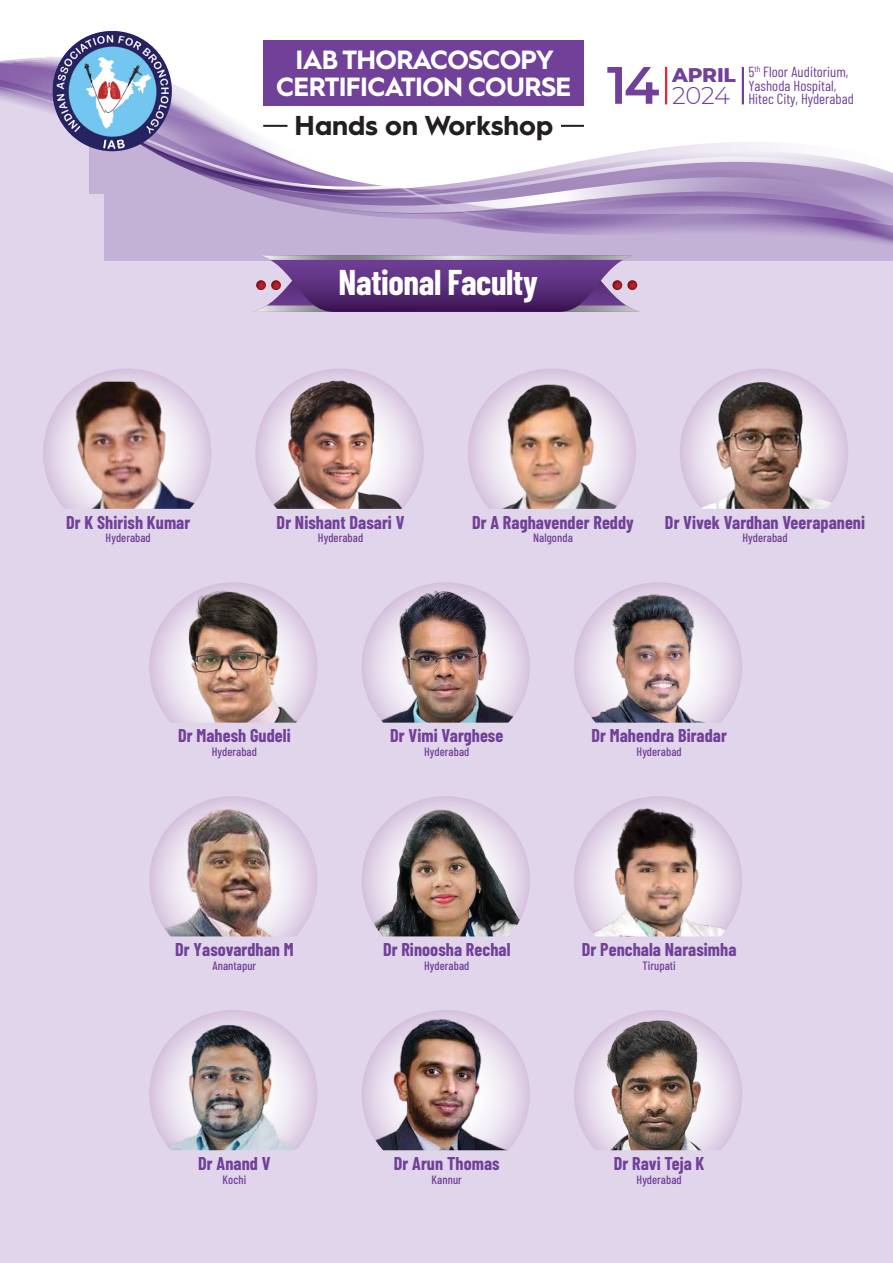
<style>
.page{position:relative;width:893px;height:1263px;background:#fff}
.page>*{position:absolute;margin:0;border:0;box-sizing:border-box;transform-origin:0 0}
.t1{font:700 34.95px "Barlow Condensed";letter-spacing:-.01em;color:#fff}
.t2{font:700 27.3px "Hurme Geometric Sans 1";color:#231f20}
.t3{font:700 26.4px/27.5px "Hurme Geometric Sans 1";letter-spacing:-.025em;color:#fff}
.t4{font:300 24.3px "Montserrat";color:#714099}
.t5{font:800 20.1px "Montserrat";letter-spacing:-.01em;color:#714099}
.t6{font:700 18px "Barlow Condensed";letter-spacing:.005em;color:#714099}
.t7{font:14.7px/13.5px "Barlow Condensed";color:#714099}
.t8{font:500 12px "Barlow Condensed";letter-spacing:.005em;color:#714099}
.s1{font-family:"Montserrat";font-weight:600;font-size:52.5px;color:#714099}
</style>
<div class="page">
<div style="left:0;top:80px;width:893px;height:1183px;background:#e0d5ea"></div>
<div style="left:640px;top:260px;width:253px;height:20px;background:#e0d5ea"></div>
<svg style="left:105px;top:220px;width:788px;height:40px;background:#bda8d0"></svg>
<svg style="left:572px;top:120px;width:321px;height:100px;background:#ad96c4"></svg>
<svg style="left:572px;top:86px;width:297px;height:104px"></svg>
<svg style="left:0;top:57px;width:572px;height:175px"></svg>
<img style="left:52px;top:31px;width:120px;height:120px">
<svg style="left:253px;top:255px;width:387px;height:57px;background:#734e8c"></svg>
<hr style="left:561px;top:125px;width:23px;height:2px;background:#231f20">
<hr style="left:263px;top:125px;width:25px;height:2px;background:#231f20">
<div style="left:263px;top:40px;width:321px;height:65px;background:#714099"></div>
<hr style="left:665px;top:67px;width:2px;height:37px;background:#eb2127">
<hr style="left:742px;top:67px;width:2px;height:37px;background:#714099">
<img style="left:362px;top:796px;width:168px;height:168px;border-radius:84px">
<div style="left:361px;top:936px;width:171px;height:42px;background:#e0d5ea;border-radius:4px"></div>
<img style="left:149px;top:796px;width:165px;height:142px">
<div style="left:149px;top:936px;width:171px;height:42px;background:#e0d5ea;border-radius:4px"></div>
<svg style="left:43px;top:368px;width:168px;height:169px"></svg>
<img style="left:47px;top:382px;width:164px;height:127px">
<div style="left:43px;top:509px;width:170px;height:41px;background:#e0d5ea;border-radius:4px"></div>
<img style="left:574px;top:582px;width:168px;height:169px;border-radius:84px">
<div style="left:573px;top:723px;width:171px;height:41px;background:#e0d5ea;border-radius:4px"></div>
<img style="left:362px;top:586px;width:168px;height:138px">
<div style="left:361px;top:723px;width:171px;height:41px;background:#e0d5ea;border-radius:4px"></div>
<img style="left:574px;top:796px;width:168px;height:168px;border-radius:84px">
<div style="left:573px;top:936px;width:171px;height:42px;background:#e0d5ea;border-radius:4px"></div>
<img style="left:362px;top:1010px;width:162px;height:141px">
<div style="left:361px;top:1150px;width:171px;height:42px;background:#e0d5ea;border-radius:4px"></div>
<div style="left:149px;top:1010px;width:168px;height:168px;background:#dbc9e1;border-radius:84px"></div>
<img style="left:149px;top:1022px;width:157px;height:130px">
<div style="left:149px;top:1150px;width:171px;height:42px;background:#e0d5ea;border-radius:4px"></div>
<img style="left:255px;top:368px;width:169px;height:169px;border-radius:84px">
<div style="left:255px;top:509px;width:171px;height:41px;background:#e0d5ea;border-radius:4px"></div>
<div style="left:680px;top:368px;width:168px;height:169px;background:#d9c8e0;border-radius:84px"></div>
<img style="left:680px;top:379px;width:168px;height:131px">
<div style="left:679px;top:509px;width:171px;height:41px;background:#e0d5ea;border-radius:4px"></div>
<div style="left:468px;top:368px;width:168px;height:169px;background:#d9c6e0;border-radius:84px"></div>
<img style="left:468px;top:377px;width:161px;height:133px">
<div style="left:467px;top:509px;width:171px;height:41px;background:#e0d5ea;border-radius:4px"></div>
<img style="left:149px;top:582px;width:168px;height:169px;border-radius:84px">
<div style="left:149px;top:723px;width:171px;height:41px;background:#e0d5ea;border-radius:4px"></div>
<img style="left:574px;top:1013px;width:168px;height:138px">
<div style="left:573px;top:1150px;width:171px;height:42px;background:#e0d5ea;border-radius:4px"></div>
<p class="t6" style="left:66px;top:509px;width:126px">Dr K Shirish Kumar</p>
<p class="t8" style="left:106px;top:529px;width:47px">Hyderabad</p>
<h3 class="t3" style="left:276px;top:44px;width:385px;text-indent:19px">IAB THORACOSCOPY<br>CERTIFICATION COURSE <span class="s1">14</span></h3>
<h2 class="t2" style="left:295px;top:106px;width:260px">Hands on Workshop</h2>
<p class="t5" style="left:672px;top:60px;width:65px">APRIL</p>
<h3 class="t4" style="left:672px;top:79px;width:59px">2024</h3>
<p class="t7" style="left:748px;top:65px;width:107px">5<sup>th</sup> Floor Auditorium,<br>Yashoda Hospital,<br>Hitec City, Hyderabad</p>
<h1 class="t1" style="left:338px;top:258px;width:201px">National Faculty</h1>
<p class="t6" style="left:277px;top:509px;width:129px">Dr Nishant Dasari V</p>
<p class="t8" style="left:318px;top:529px;width:47px">Hyderabad</p>
<p class="t6" style="left:472px;top:509px;width:163px">Dr A Raghavender Reddy</p>
<p class="t8" style="left:533px;top:529px;width:41px">Nalgonda</p>
<p class="t6" style="left:665px;top:509px;width:202px">Dr Vivek Vardhan Veerapaneni</p>
<p class="t8" style="left:742px;top:529px;width:47px">Hyderabad</p>
<p class="t6" style="left:178px;top:723px;width:114px">Dr Mahesh Gudeli</p>
<p class="t8" style="left:212px;top:743px;width:47px">Hyderabad</p>
<p class="t6" style="left:390px;top:723px;width:115px">Dr Vimi Varghese</p>
<p class="t8" style="left:424px;top:743px;width:47px">Hyderabad</p>
<p class="t6" style="left:591px;top:723px;width:137px">Dr Mahendra Biradar</p>
<p class="t8" style="left:637px;top:743px;width:47px">Hyderabad</p>
<p class="t6" style="left:175px;top:937px;width:120px">Dr Yasovardhan M</p>
<p class="t8" style="left:212px;top:957px;width:45px">Anantapur</p>
<p class="t6" style="left:383px;top:937px;width:129px">Dr Rinoosha Rechal</p>
<p class="t8" style="left:424px;top:957px;width:47px">Hyderabad</p>
<p class="t6" style="left:582px;top:937px;width:156px">Dr Penchala Narasimha</p>
<p class="t8" style="left:642px;top:957px;width:35px">Tirupati</p>
<p class="t6" style="left:198px;top:1151px;width:74px">Dr Anand V</p>
<p class="t8" style="left:223px;top:1171px;width:25px">Kochi</p>
<p class="t6" style="left:394px;top:1151px;width:107px">Dr Arun Thomas</p>
<p class="t8" style="left:432px;top:1171px;width:32px">Kannur</p>
<p class="t6" style="left:614px;top:1151px;width:92px">Dr Ravi Teja K</p>
<p class="t8" style="left:637px;top:1171px;width:47px">Hyderabad</p>
</div>
